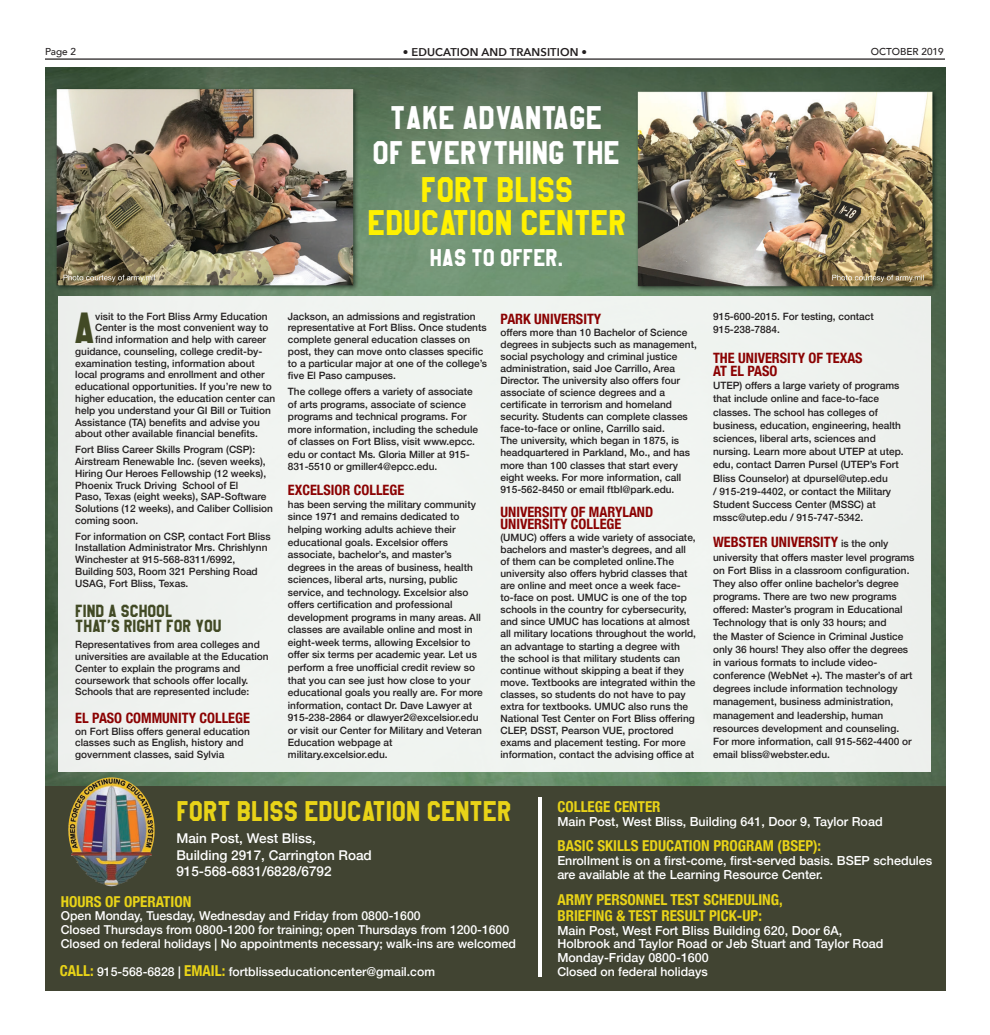
<style>
.page{position:relative;width:990px;height:1035px;background:#fff}
.page>*{position:absolute;margin:0;border:0;box-sizing:border-box;transform-origin:0 0}
.t1{font:38.25px "High School USA Sans";color:#424a25}
.t2{font:31.25px/33.8px "High School USA Sans";color:#fff101;text-align:center}
.t3{font:28.75px/34.5px "High School USA Sans";color:#fff;text-align:center}
.t4{font:25px "High School USA Sans";color:#e8d318}
.t5{font:21.25px "High School USA Sans";color:#fff}
.t6{font:15.5px/15px "High School USA Sans";color:#424a25}
.t7{font:700 condensed 15px/16.2px "Helvetica Neue";color:#e8d318}
.t8{font:700 condensed 14.25px/12.1px "Helvetica Neue";color:#8b0202}
.t9{font:500 13.5px/16.2px "Helvetica Neue";color:#fff}
.t10{font:500 12.5px/13.8px "Helvetica Neue";color:#fff}
.t11{font:500 12.25px/13.8px "Helvetica Neue";color:#fff}
.t12{font:600 11.25px "Avenir Next";letter-spacing:.01em;color:#231f20}
.t13{font:500 10.12px/12.1px "Helvetica Neue";color:#231f20}
.t14{font:500 10px "Avenir";color:#231f20}
.s1{font-weight:500;font-stretch:normal;font-size:10.12px;color:#231f20}
.s2{font-weight:700;font-stretch:condensed;font-size:15px;color:#e8d318}
</style>
<div class="page">
<hr style="left:45px;top:58px;width:900px;height:2px;background:#231f20">
<img style="left:45px;top:67px;width:900px;height:719px">
<div style="left:45px;top:786px;width:900px;height:204px;background:#414432"></div>
<img style="left:74px;top:857px;width:37px;height:29px">
<hr style="left:538px;top:797px;width:4px;height:180px;background:#fff">
<div style="left:58px;top:296px;width:873px;height:475px;background:#f0f3f0"></div>
<svg style="left:64px;top:275px;width:91px;height:7px"></svg>
<svg style="left:832px;top:275px;width:92px;height:7px"></svg>
<p class="t14" style="left:45px;top:43px;width:33px">Page 2</p>
<p class="t12" style="left:403px;top:42px;width:186px">• EDUCATION AND TRANSITION •</p>
<p class="t14" style="left:871px;top:43px;width:74px">OCTOBER 2019</p>
<p class="t3" style="left:373px;top:102px;width:249px">TAKE ADVANTAGE<br>OF EVERYTHING THE</p>
<p class="t2" style="left:367px;top:173px;width:260px">FORT BLISS<br>EDUCATION CENTER</p>
<p class="t5" style="left:430px;top:245px;width:135px">HAS TO OFFER.</p>
<p class="t1" style="left:73px;top:305px;width:23px">A</p>
<p class="t13" style="left:95px;top:309px;width:174px">visit to the Fort Bliss Army Education</p>
<p class="t13" style="left:95px;top:321px;width:175px">Center is the most convenient way to</p>
<p class="t13" style="left:95px;top:333px;width:172px">find information and help with career</p>
<p class="t13" style="left:75px;top:344px;width:189px">guidance, counseling, college credit-by-</p>
<p class="t13" style="left:75px;top:356px;width:181px">examination testing, information about</p>
<p class="t13" style="left:75px;top:368px;width:191px">local programs and enrollment and other</p>
<p class="t13" style="left:75px;top:380px;width:198px">educational opportunities. If you’re new to</p>
<p class="t13" style="left:75px;top:392px;width:202px">higher education, the education center can</p>
<p class="t13" style="left:75px;top:403px;width:197px">help you understand your GI Bill or Tuition</p>
<p class="t13" style="left:75px;top:415px;width:186px">Assistance (TA) benefits and advise you</p>
<p class="t13" style="left:75px;top:427px;width:184px">about other available financial benefits.</p>
<p class="t13" style="left:75px;top:443px;width:199px;line-height:11.8px">Fort Bliss Career Skills Program (CSP):<br>Airstream Renewable Inc. (seven weeks), Hiring Our Heroes Fellowship (12 weeks), Phoenix Truck Driving School of El<br>Paso, Texas (eight weeks), SAP-Software Solutions (12 weeks), and Caliber Collision coming soon.</p>
<p class="t13" style="left:75px;top:529px;width:197px;line-height:11.8px">For information on CSP, contact Fort Bliss Installation Administrator Mrs. Chrishlynn Winchester at 915-568-8311/6992, Building 503, Room 321 Pershing Road USAG, Fort Bliss, Texas.</p>
<p class="t6" style="left:75px;top:604px;width:148px">FIND A SCHOOL<br>THAT’S RIGHT FOR YOU</p>
<p class="t13" style="left:75px;top:638px;width:195px;line-height:11.8px">Representatives from area colleges and universities are available at the Education Center to explain the programs and coursework that schools offer locally.<br>Schools that are represented include:</p>
<p class="t8" style="left:75px;top:711px;width:176px">EL PASO COMMUNITY COLLEGE</p>
<p class="t13" style="left:75px;top:724px;width:176px;line-height:11.8px">on Fort Bliss offers general education classes such as English, history and government classes, said Sylvia</p>
<p class="t13" style="left:288px;top:309px;width:201px;line-height:11.8px">Jackson, an admissions and registration representative at Fort Bliss. Once students complete general education classes on post, they can move onto classes specific to a particular major at one of the college’s five El Paso campuses.</p>
<p class="t13" style="left:288px;top:384px;width:192px;line-height:12.5px">The college offers a variety of associate of arts programs, associate of science programs and technical programs. For more information, including the schedule of classes on Fort Bliss, visit www.epcc. edu or contact Ms. Gloria Miller at 915- 831-5510 or gmiller4@epcc.edu.</p>
<p class="t8" style="left:288px;top:483px;width:118px">EXCELSIOR COLLEGE</p>
<p class="t13" style="left:288px;top:497px;width:196px;line-height:12.5px">has been serving the military community since 1971 and remains dedicated to helping working adults achieve their educational goals. Excelsior offers associate, bachelor’s, and master’s degrees in the areas of business, health sciences, liberal arts, nursing, public service, and technology. Excelsior also offers certification and professional development programs in many areas. All classes are available online and most in eight-week terms, allowing Excelsior to offer six terms per academic year. Let us perform a free unofficial credit review so that you can see just how close to your educational goals you really are. For more information, contact Dr. Dave Lawyer at 915-238-2864 or dlawyer2@excelsior.edu or visit our Center for Military and Veteran Education webpage at military.excelsior.edu.</p>
<p class="t8" style="left:501px;top:312px;width:102px">PARK UNIVERSITY</p>
<p class="t13" style="left:501px;top:325px;width:198px">offers more than 10 Bachelor of Science degrees in subjects such as management, social psychology and criminal justice administration, said Joe Carrillo, Area Director. The university also offers four associate of science degrees and a certificate in terrorism and homeland security. Students can complete classes face-to-face or online, Carrillo said.<br>The university, which began in 1875, is headquartered in Parkland, Mo., and has more than 100 classes that start every eight weeks. For more information, call 915-562-8450 or email ftbl@park.edu.</p>
<p class="t8" style="left:501px;top:505px;width:154px">UNIVERSITY OF MARYLAND<br>UNIVERSITY COLLEGE</p>
<p class="t13" style="left:501px;top:530px;width:197px">(UMUC) offers a wide variety of associate, bachelors and master’s degrees, and all of them can be completed online.The university also offers hybrid classes that are online and meet once a week face&shy;to-face on post. UMUC is one of the top schools in the country for cybersecurity, and since UMUC has locations at almost all military locations throughout the world, an advantage to starting a degree with the school is that military students can continue without skipping a beat if they move. Textbooks are integrated within the classes, so students do not have to pay extra for textbooks. UMUC also runs the National Test Center on Fort Bliss offering CLEP, DSST, Pearson VUE, proctored exams and placement testing. For more information, contact the advising office at</p>
<p class="t13" style="left:713px;top:309px;width:162px;line-height:13.1px">915-600-2015. For testing, contact<br>915-238-7884.</p>
<p class="t8" style="left:713px;top:350px;width:151px;line-height:13.1px">THE UNIVERSITY OF TEXAS<br>AT EL PASO</p>
<p class="t13" style="left:713px;top:378px;width:192px;line-height:13.1px">UTEP) offers a large variety of programs that include online and face-to-face classes. The school has colleges of business, education, engineering, health sciences, liberal arts, sciences and nursing. Learn more about UTEP at utep. edu, contact Darren Pursel (UTEP’s Fort Bliss Counselor) at dpursel@utep.edu<br>/ 915-219-4402, or contact the Military Student Success Center (MSSC) at mssc@utep.edu / 915-747-5342.</p>
<p class="t8" style="left:713px;top:535px;width:177px">WEBSTER UNIVERSITY <span class="s1">is the only</span></p>
<p class="t13" style="left:713px;top:550px;width:203px;line-height:13.1px">university that offers master level programs on Fort Bliss in a classroom configuration.<br>They also offer online bachelor’s degree programs. There are two new programs offered: Master’s program in Educational Technology that is only 33 hours; and<br>the Master of Science in Criminal Justice only 36 hours! They also offer the degrees in various formats to include video&shy;conference (WebNet +). The master’s of art degrees include information technology management, business administration, management and leadership, human resources development and counseling.<br>For more information, call 915-562-4400 or email bliss@webster.edu.</p>
<p class="t4" style="left:176px;top:796px;width:336px">FORT BLISS EDUCATION CENTER</p>
<p class="t7" style="left:557px;top:797px;width:105px">COLLEGE CENTER</p>
<p class="t10" style="left:557px;top:813px;width:327px">Main Post, West Bliss, Building 641, Door 9, Taylor Road</p>
<p class="t9" style="left:176px;top:829px;width:197px">Main Post, West Bliss,<br>Building 2917, Carrington Road<br>915-568-6831/6828/6792</p>
<p class="t7" style="left:557px;top:837px;width:265px">BASIC SKILLS EDUCATION PROGRAM (BSEP):</p>
<p class="t10" style="left:557px;top:853px;width:376px">Enrollment is on a first-come, first-served basis. BSEP schedules are available at the Learning Resource Center.</p>
<p class="t7" style="left:557px;top:890px;width:227px">ARMY PERSONNEL TEST SCHEDULING,<br>BRIEFING &amp; TEST RESULT PICK-UP:</p>
<p class="t10" style="left:557px;top:922px;width:328px">Main Post, West Fort Bliss Building 620, Door 6A,<br>Holbrook and Taylor Road or Jeb Stuart and Taylor Road<br>Monday-Friday 0800-1600</p>
<p class="t11" style="left:557px;top:964px;width:152px">Closed on federal holidays</p>
<p class="t7" style="left:61px;top:892px;width:132px">HOURS OF OPERATION</p>
<p class="t11" style="left:61px;top:908px;width:361px">Open Monday, Tuesday, Wednesday and Friday from 0800-1600</p>
<p class="t11" style="left:61px;top:922px;width:457px">Closed Thursdays from 0800-1200 for training; open Thursdays from 1200-1600<br>Closed on federal holidays | No appointments necessary; walk-ins are welcomed</p>
<p class="t11" style="left:60px;top:963px;width:377px"><span class="s2">CALL:</span> 915-568-6828 | <span class="s2">EMAIL:</span> fortblisseducationcenter@gmail.com</p>
</div>
